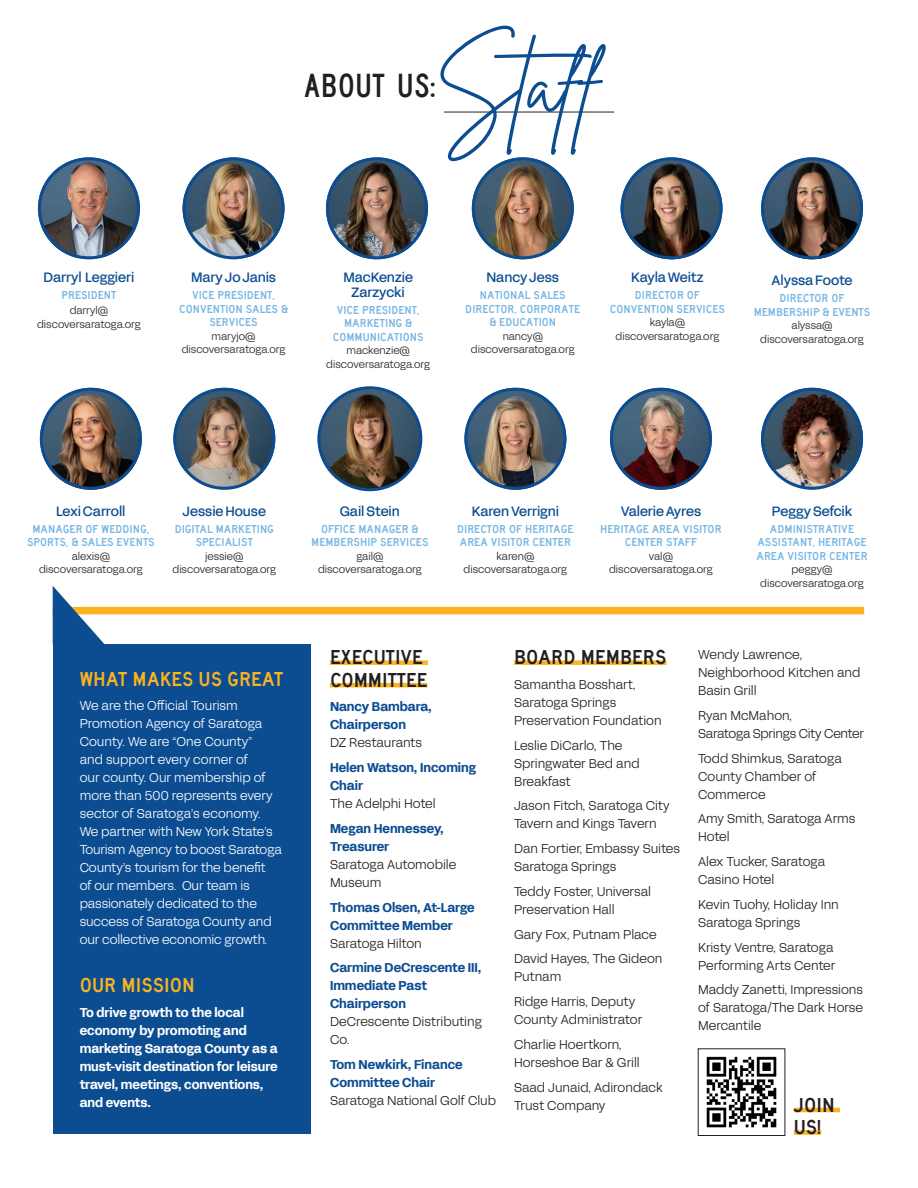
<style>
.page{position:relative;width:918px;height:1188px;background:#fff}
.page>*{position:absolute;margin:0;border:0;box-sizing:border-box;transform-origin:0 0}
.Heading_1{font:87px "Brittany Signature";color:#0c4d92}
.Heading_1-2{font:34.8px "Saa Series CDOT";color:#231f20}
.Heading_2{font:21px/22.5px "Saa Series DDOT";color:#231f20}
.Heading_2-2{font:21px "Saa Series DDOT";color:#fbb320}
.t1{font:13.5px/14.2px "FFF Acid Grotesk Regular TRIAL";letter-spacing:-.005em;color:#0c4d92;text-align:center}
.t2{font:12.75px/18px "FFF Acid Grotesk Light TRIAL";color:#231f20}
.t3{font:12.75px/18px "FFF Acid Grotesk Light TRIAL";letter-spacing:-.01em;color:#fff}
.t4{font:12.75px/18px "FFF Acid Grotesk Bold TRIAL";color:#0c4d92}
.t5{font:12.75px/18px "FFF Acid Grotesk Bold TRIAL";color:#fff}
.t6{font:12.75px/18px "FFF Acid Grotesk Light TRIAL";letter-spacing:-.02em;color:#231f20}
.t7{font:12px/13.5px "Saa Series DDOT";color:#78b7e4;text-align:center}
.t8{font:10.5px/13.5px "FFF Acid Grotesk Light TRIAL";letter-spacing:-.005em;color:#231f20;text-align:center}
.s1{font-size:81.9px}
.s2{font-size:78.3px}
.s3{font-family:"FFF Acid Grotesk Light TRIAL";color:#231f20}
</style>
<div class="page">
<div style="left:330px;top:660px;width:98px;height:5px;background:#fbb320"></div>
<hr style="left:330px;top:683px;width:97px;height:4px;background:#fbb320">
<div style="left:514px;top:660px;width:152px;height:5px;background:#fbb320"></div>
<hr style="left:444px;top:112px;width:170px;height:1px;background:#231f20">
<img style="left:706px;top:1056px;width:71px;height:72px">
<div style="left:53px;top:607px;width:811px;height:7px;background:#fbb320"></div>
<div style="left:53px;top:644px;width:258px;height:490px;background:#0c4d92"></div>
<svg style="left:53px;top:586px;width:52px;height:58px"></svg>
<hr style="left:794px;top:1108px;width:46px;height:4px;background:#fbb320">
<div style="left:794px;top:1130px;width:27px;height:5px;background:#fbb320"></div>
<img style="left:38px;top:157px;width:102px;height:102px;border-radius:51px">
<div style="left:38px;top:157px;width:102px;height:102px;border:3px solid #0c4d92;border-radius:50%"></div>
<img style="left:183px;top:157px;width:102px;height:102px;border-radius:51px">
<div style="left:183px;top:157px;width:102px;height:102px;border:3px solid #0c4d92;border-radius:50%"></div>
<img style="left:326px;top:157px;width:102px;height:102px;border-radius:51px">
<div style="left:326px;top:157px;width:102px;height:102px;border:3px solid #0c4d92;border-radius:50%"></div>
<img style="left:761px;top:157px;width:102px;height:102px;border-radius:51px">
<div style="left:761px;top:157px;width:102px;height:102px;border:3px solid #0c4d92;border-radius:50%"></div>
<img style="left:472px;top:157px;width:102px;height:102px;border-radius:51px">
<div style="left:472px;top:157px;width:102px;height:102px;border:3px solid #0c4d92;border-radius:50%"></div>
<img style="left:173px;top:388px;width:102px;height:102px;border-radius:51px">
<div style="left:173px;top:388px;width:102px;height:102px;border:3px solid #0c4d92;border-radius:50%"></div>
<img style="left:319px;top:388px;width:102px;height:102px;border-radius:51px">
<div style="left:317px;top:386px;width:105px;height:105px;border:3px solid #0c4d92;border-radius:50%"></div>
<img style="left:464px;top:388px;width:102px;height:102px;border-radius:51px">
<div style="left:464px;top:388px;width:102px;height:102px;border:3px solid #0c4d92;border-radius:50%"></div>
<img style="left:610px;top:388px;width:102px;height:102px;border-radius:51px">
<div style="left:610px;top:388px;width:102px;height:102px;border:3px solid #0c4d92;border-radius:50%"></div>
<img style="left:40px;top:388px;width:102px;height:102px;border-radius:51px">
<div style="left:40px;top:388px;width:102px;height:102px;border:3px solid #0c4d92;border-radius:50%"></div>
<img style="left:761px;top:388px;width:102px;height:102px;border-radius:51px">
<div style="left:761px;top:388px;width:102px;height:102px;border:3px solid #0c4d92;border-radius:50%"></div>
<img style="left:621px;top:157px;width:102px;height:102px;border-radius:51px">
<div style="left:621px;top:157px;width:102px;height:102px;border:3px solid #0c4d92;border-radius:50%"></div>
<p class="Heading_1" style="left:436px;top:29px;width:181px">S<span class="s1">t</span>a<span class="s2">ff</span></p>
<p class="Heading_1-2" style="left:304px;top:67px;width:134px">ABOUT US:</p>
<p class="t1" style="left:43px;top:269px;width:93px">Darryl Leggieri</p>
<p class="t7" style="left:61px;top:289px;width:56px">PRESIDENT</p>
<p class="t8" style="left:37px;top:302px;width:105px;line-height:14.2px">darryl@ discoversaratoga.org</p>
<p class="t1" style="left:191px;top:269px;width:87px">Mary Jo Janis</p>
<p class="t7" style="left:179px;top:289px;width:110px">VICE PRESIDENT,<br>CONVENTION SALES &amp;<br>SERVICES</p>
<p class="t8" style="left:182px;top:328px;width:105px">maryjo@ discoversaratoga.org</p>
<p class="t1" style="left:343px;top:269px;width:71px">MacKenzie<br>Zarzycki</p>
<p class="t7" style="left:333px;top:303px;width:92px">VICE PRESIDENT,<br>MARKETING &amp;<br>COMMUNICATIONS</p>
<p class="t8" style="left:326px;top:342px;width:105px">mackenzie@ discoversaratoga.org</p>
<p class="t1" style="left:486px;top:269px;width:74px">Nancy Jess</p>
<p class="t7" style="left:465px;top:289px;width:116px">NATIONAL SALES<br>DIRECTOR, CORPORATE &amp; EDUCATION</p>
<p class="t8" style="left:471px;top:328px;width:105px">nancy@ discoversaratoga.org</p>
<p class="t1" style="left:631px;top:269px;width:74px">Kayla Weitz</p>
<p class="t7" style="left:610px;top:289px;width:117px">DIRECTOR OF<br>CONVENTION SERVICES</p>
<p class="t8" style="left:616px;top:315px;width:105px">kayla@ discoversaratoga.org</p>
<p class="t1" style="left:772px;top:272px;width:82px">Alyssa Foote</p>
<p class="t7" style="left:754px;top:292px;width:118px">DIRECTOR OF<br>MEMBERSHIP &amp; EVENTS</p>
<p class="t8" style="left:760px;top:318px;width:105px">alyssa@ discoversaratoga.org</p>
<p class="t1" style="left:56px;top:502px;width:71px">Lexi Carroll</p>
<p class="t7" style="left:27px;top:522px;width:129px">MANAGER OF WEDDING,<br>SPORTS, &amp; SALES EVENTS</p>
<p class="t8" style="left:39px;top:548px;width:105px">alexis@ discoversaratoga.org</p>
<p class="t1" style="left:183px;top:502px;width:85px">Jessie House</p>
<p class="t7" style="left:175px;top:522px;width:101px">DIGITAL MARKETING<br>SPECIALIST</p>
<p class="t8" style="left:172px;top:548px;width:105px">jessie@ discoversaratoga.org</p>
<p class="Heading_2-2" style="left:80px;top:667px;width:205px">WHAT MAKES US GREAT</p>
<p class="t3" style="left:80px;top:695px;width:204px">We are the Official Tourism<br>Promotion Agency of Saratoga<br>County. We are “One County”<br>and support every corner of<br>our county. Our membership of more than 500 represents every sector of Saratoga’s economy.<br>We partner with New York State’s<br>Tourism Agency to boost Saratoga<br>County’s tourism for the benefit<br>of our members. Our team is passionately dedicated to the success of Saratoga County and our collective economic growth.</p>
<p class="Heading_2-2" style="left:80px;top:974px;width:117px">OUR MISSION</p>
<p class="t5" style="left:80px;top:1003px;width:199px">To drive growth to the local economy by promoting and marketing Saratoga County as a must-visit destination for leisure travel, meetings, conventions, and events.</p>
<p class="t1" style="left:340px;top:502px;width:62px">Gail Stein</p>
<p class="t7" style="left:311px;top:522px;width:119px">OFFICE MANAGER &amp;<br>MEMBERSHIP SERVICES</p>
<p class="t8" style="left:318px;top:548px;width:105px">gail@ discoversaratoga.org</p>
<p class="t1" style="left:472px;top:502px;width:89px">Karen Verrigni</p>
<p class="t7" style="left:457px;top:522px;width:118px;text-align:left">DIRECTOR OF HERITAGE<br>AREA VISITOR CENTER</p>
<p class="t8" style="left:464px;top:548px;width:105px">karen@ discoversaratoga.org</p>
<p class="t1" style="left:621px;top:502px;width:82px">Valerie Ayres</p>
<p class="t7" style="left:600px;top:522px;width:123px">HERITAGE AREA VISITOR<br>CENTER STAFF</p>
<p class="t8" style="left:609px;top:548px;width:105px">val@ discoversaratoga.org</p>
<p class="t1" style="left:772px;top:502px;width:82px">Peggy Sefcik</p>
<p class="t7" style="left:756px;top:522px;width:113px">ADMINISTRATIVE<br>ASSISTANT, HERITAGE<br>AREA VISITOR CENTER</p>
<p class="t8" style="left:760px;top:562px;width:105px">peggy@ discoversaratoga.org</p>
<p class="Heading_2" style="left:330px;top:646px;width:99px">EXECUTIVE<br>COMMITTEE</p>
<p class="t4" style="left:330px;top:697px;width:103px">Nancy Bambara,<br>Chairperson<br><span class="s3">DZ Restaurants</span></p>
<p class="t4" style="left:330px;top:758px;width:148px">Helen Watson, Incoming<br>Chair<br><span class="s3">The Adelphi Hotel</span></p>
<p class="t4" style="left:330px;top:818px;width:128px">Megan Hennessey,<br>Treasurer<br><span class="s3">Saratoga Automobile<br>Museum</span></p>
<p class="t4" style="left:330px;top:897px;width:146px">Thomas Olsen, At-Large<br>Committee Member<br><span class="s3">Saratoga Hilton</span></p>
<p class="t4" style="left:330px;top:958px;width:153px">Carmine DeCrescente III,<br>Immediate Past<br>Chairperson<br><span class="s3">DeCrescente Distributing<br>Co.</span></p>
<p class="t4" style="left:330px;top:1055px;width:168px">Tom Newkirk, Finance<br>Committee Chair<br><span class="s3">Saratoga National Golf Club</span></p>
<p class="Heading_2" style="left:514px;top:646px;width:154px">BOARD MEMBERS</p>
<p class="t2" style="left:514px;top:674px;width:149px">Samantha Bosshart,<br>Saratoga Springs<br>Preservation Foundation</p>
<p class="t2" style="left:514px;top:735px;width:127px">Leslie DiCarlo, The<br>Springwater Bed and<br>Breakfast</p>
<p class="t2" style="left:514px;top:796px;width:157px">Jason Fitch, Saratoga City<br>Tavern and Kings Tavern</p>
<p class="t2" style="left:514px;top:838px;width:168px">Dan Fortier, Embassy Suites<br>Saratoga Springs</p>
<p class="t2" style="left:514px;top:881px;width:138px">Teddy Foster, Universal<br>Preservation Hall</p>
<p class="t2" style="left:514px;top:924px;width:144px">Gary Fox, Putnam Place</p>
<p class="t2" style="left:514px;top:949px;width:150px">David Hayes, The Gideon<br>Putnam</p>
<p class="t2" style="left:514px;top:991px;width:130px">Ridge Harris, Deputy<br>County Administrator</p>
<p class="t2" style="left:514px;top:1034px;width:127px">Charlie Hoertkorn,<br>Horseshoe Bar &amp; Grill</p>
<p class="t2" style="left:514px;top:1077px;width:150px">Saad Junaid, Adirondack<br>Trust Company</p>
<p class="t2" style="left:698px;top:644px;width:164px">Wendy Lawrence,<br>Neighborhood Kitchen and<br>Basin Grill</p>
<p class="t6" style="left:698px;top:705px;width:168px">Ryan McMahon,<br>Saratoga Springs City Center</p>
<p class="t2" style="left:698px;top:748px;width:145px">Todd Shimkus, Saratoga<br>County Chamber of<br>Commerce</p>
<p class="t2" style="left:698px;top:808px;width:159px">Amy Smith, Saratoga Arms<br>Hotel</p>
<p class="t2" style="left:698px;top:851px;width:129px">Alex Tucker, Saratoga<br>Casino Hotel</p>
<p class="t2" style="left:698px;top:894px;width:142px">Kevin Tuohy, Holiday Inn<br>Saratoga Springs</p>
<p class="t2" style="left:698px;top:937px;width:139px">Kristy Ventre, Saratoga<br>Performing Arts Center</p>
<p class="t2" style="left:698px;top:979px;width:167px;text-align:justify">Maddy Zanetti, Impressions of Saratoga/The Dark Horse Mercantile</p>
<p class="Heading_2" style="left:794px;top:1094px;width:43px">JOIN<br>US!</p>
</div>
